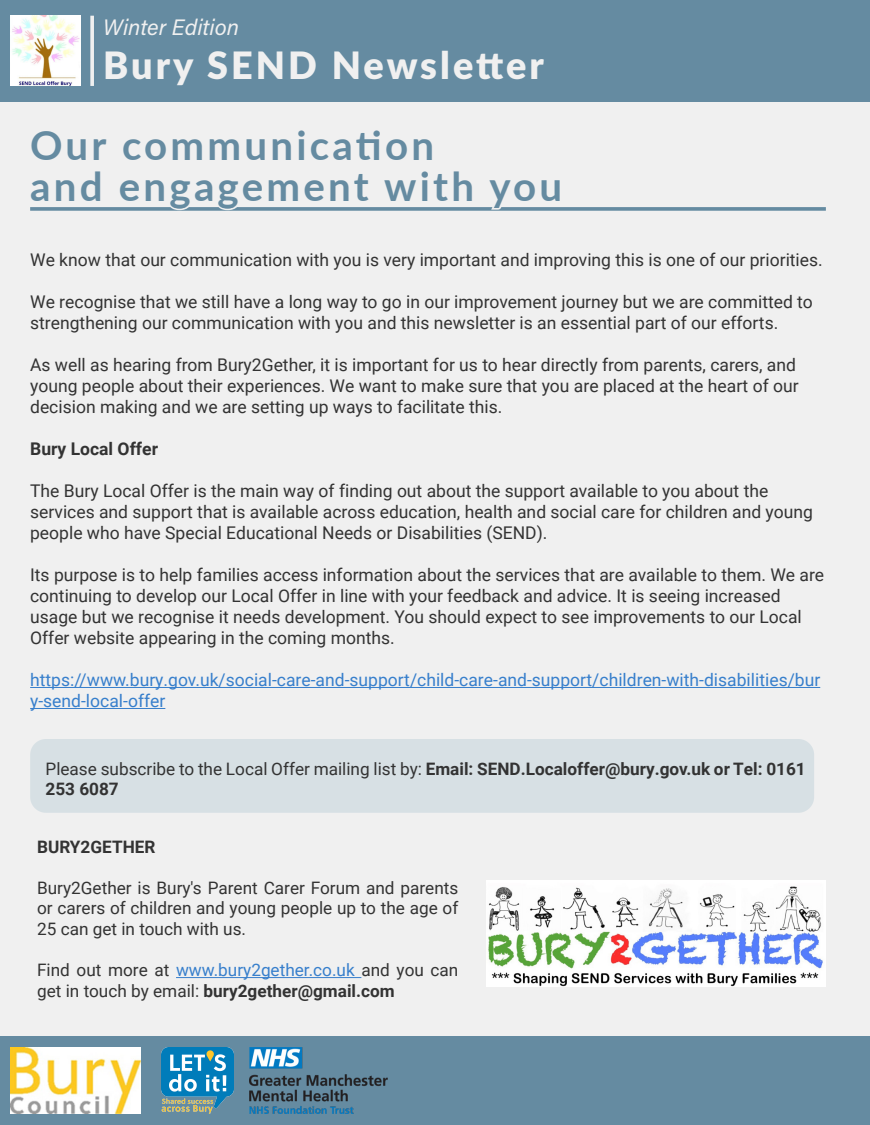
<style>
.page{position:relative;width:870px;height:1125px;background:#fff}
.page>*{position:absolute;margin:0;border:0;box-sizing:border-box;transform-origin:0 0}
.t1{font:700 40.25px/41.2px "Lato";letter-spacing:.08em;color:#658ba1}
.t2{font:900 37.75px "Lato";letter-spacing:.08em;color:#f0f0f0}
.t3{font:italic 22.38px "Acumin Pro";color:#f0f0f0}
.t4{font:17.5px/21px "Roboto";color:#333}
.t5{font:17.5px/21px "Roboto";color:#377fcc}
.t6{font:700 17.5px "Roboto";color:#333}
.t7{font:17.12px/20.6px "Roboto";color:#333;text-align:justify}
.t8{font:700 17.12px/20.6px "Roboto";color:#333}
.s1{font-weight:400}
.s2{color:#377fcc}
.s3{font-weight:700}
</style>
<div class="page">
<div style="left:0;top:0;width:869px;height:1125px;background:#f0f0f0"></div>
<svg style="left:30px;top:207px;width:795px;height:4px;background:#799aac"></svg>
<svg style="left:30px;top:207px;width:531px;height:3px;background:#7093a7"></svg>
<div style="left:30px;top:739px;width:783px;height:74px;background:#d7e0e4"></div>
<hr style="left:30px;top:687px;width:789px;height:1px;background:#377fcc">
<hr style="left:30px;top:708px;width:135px;height:1px;background:#377fcc">
<hr style="left:176px;top:977px;width:185px;height:1px;background:#377fcc">
<div style="left:0;top:0;width:869px;height:101px;background:#658ba1"></div>
<svg style="left:90px;top:16px;width:4px;height:70px"></svg>
<img style="left:10px;top:16px;width:71px;height:70px">
<img style="left:486px;top:880px;width:339px;height:106px">
<div style="left:0;top:1036px;width:869px;height:89px;background:#658ba1"></div>
<img style="left:161px;top:1048px;width:72px;height:66px">
<img style="left:249px;top:1048px;width:138px;height:66px">
<img style="left:10px;top:1048px;width:130px;height:66px">
<p class="t3" style="left:103px;top:11px;width:137px">Winter Edition</p>
<h2 class="t2" style="left:103px;top:37px;width:442px">Bury SEND Newsletter</h2>
<h1 class="t1" style="left:30px;top:123px;width:533px">Our communication<br>and engagement with you</h1>
<p class="t4" style="left:30px;top:249px;width:793px">We know that our communication with you is very important and improving this is one of our priorities.</p>
<p class="t4" style="left:30px;top:291px;width:783px">We recognise that we still have a long way to go in our improvement journey but we are committed to strengthening our communication with you and this newsletter is an essential part of our efforts.</p>
<p class="t4" style="left:30px;top:354px;width:769px">As well as hearing from Bury2Gether, it is important for us to hear directly from parents, carers, and young people about their experiences. We want to make sure that you are placed at the heart of our decision making and we are setting up ways to facilitate this.</p>
<h2 class="t6" style="left:30px;top:437px;width:129px">Bury Local Offer</h2>
<p class="t4" style="left:30px;top:480px;width:783px">The Bury Local Offer is the main way of finding out about the support available to you about the services and support that is available across education, health and social care for children and young people who have Special Educational Needs or Disabilities (SEND).</p>
<p class="t4" style="left:30px;top:564px;width:795px">Its purpose is to help families access information about the services that are available to them. We are continuing to develop our Local Offer in line with your feedback and advice. It is seeing increased usage but we recognise it needs development. You should expect to see improvements to our Local Offer website appearing in the coming months.</p>
<p class="t5" style="left:30px;top:669px;width:791px">https://www.bury.gov.uk/social-care-and-support/child-care-and-support/children-with-disabilities/bur y-send-local-offer</p>
<p class="t8" style="left:45px;top:758px;width:761px"><span class="s1">Please subscribe to the Local Offer mailing list by:</span> Email: SEND.Localoffer@bury.gov.uk or Tel: 0161<br>253 6087</p>
<h2 class="t8" style="left:37px;top:836px;width:120px">BURY2GETHER</h2>
<p class="t7" style="left:37px;top:877px;width:422px">Bury2Gether is Bury's Parent Carer Forum and parents or carers of children and young people up to the age of 25 can get in touch with us.</p>
<p class="t7" style="left:37px;top:959px;width:422px">Find out more at <span class="s2">www.bury2gether.co.uk</span> and you can get in touch by email: <span class="s3">bury2gether@gmail.com</span></p>
</div>
